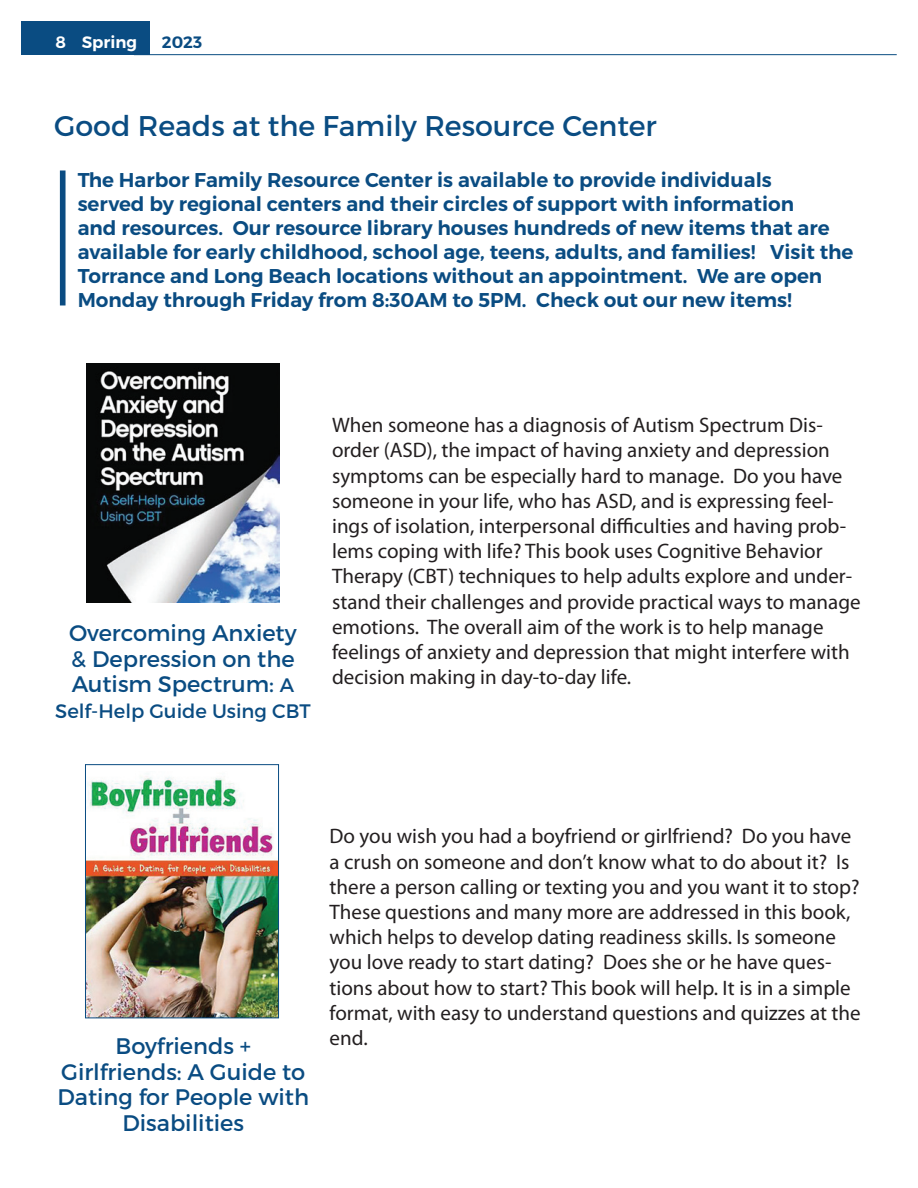
<style>
.page{position:relative;width:918px;height:1188px;background:#fff}
.page>*{position:absolute;margin:0;border:0;box-sizing:border-box;transform-origin:0 0}
.t1{font:28.5px "Montserrat";color:#0a4c82}
.t2{font:22.5px/25.5px "Montserrat";color:#0a4c82;text-align:justify}
.t3{font:21px/25.2px "Myriad Pro";color:#231f20}
.t4{font:600 19.95px/24px "Montserrat";color:#0a4c82}
.t5{font:19.5px "Montserrat";color:#0a4c82}
.t6{font:600 16.5px "Montserrat";color:#fff}
.t7{font:600 16.5px "Montserrat";color:#0a4c82}
.s1{font-size:19.5px}
</style>
<div class="page">
<hr style="left:134px;top:54px;width:763px;height:1px;background:#0a4c82">
<div style="left:21px;top:21px;width:129px;height:34px;background:#0a4c82"></div>
<img style="left:86px;top:363px;width:193px;height:239px">
<img style="left:87px;top:776px;width:190px;height:240px">
<div style="left:85px;top:764px;width:194px;height:254px;border:1px solid #0a4c82"></div>
<div style="left:60px;top:170px;width:6px;height:135px;background:#0a4c82"></div>
<p class="t6" style="left:55px;top:32px;width:83px">8 Spring</p>
<p class="t7" style="left:162px;top:32px;width:42px">2023</p>
<h1 class="t1" style="left:54px;top:108px;width:604px">Good Reads at the Family Resource Center</h1>
<p class="t4" style="left:78px;top:168px;width:777px">The Harbor Family Resource Center is available to provide individuals<br>served by regional centers and their circles of support with information<br>and resources. Our resource library houses hundreds of new items that are available for early childhood, school age, teens, adults, and families! Visit the Torrance and Long Beach locations without an appointment. We are open Monday through Friday from 8:30AM to 5PM. Check out our new items!</p>
<p class="t2" style="left:69px;top:620px;width:229px">Overcoming Anxiety &amp; Depression on the Autism Spectrum: <span class="s1">A</span></p>
<p class="t5" style="left:55px;top:699px;width:257px">Self-Help Guide Using CBT</p>
<p class="t3" style="left:332px;top:413px;width:530px">When someone has a diagnosis of Autism Spectrum Dis&shy;order (ASD), the impact of having anxiety and depression symptoms can be especially hard to manage. Do you have someone in your life, who has ASD, and is expressing feel&shy;ings of isolation, interpersonal difficulties and having prob&shy;lems coping with life? This book uses Cognitive Behavior Therapy (CBT) techniques to help adults explore and under&shy;stand their challenges and provide practical ways to manage emotions. The overall aim of the work is to help manage feelings of anxiety and depression that might interfere with decision making in day-to-day life.</p>
<p class="t2" style="left:57px;top:1034px;width:253px;text-align:center">Boyfriends +<br>Girlfriends: A Guide to<br>Dating for People with<br>Disabilities</p>
<p class="t3" style="left:330px;top:824px;width:533px">Do you wish you had a boyfriend or girlfriend? Do you have a crush on someone and don’t know what to do about it? Is there a person calling or texting you and you want it to stop?<br>These questions and many more are addressed in this book, which helps to develop dating readiness skills. Is someone you love ready to start dating? Does she or he have ques&shy;tions about how to start? This book will help. It is in a simple format, with easy to understand questions and quizzes at the end.</p>
</div>
